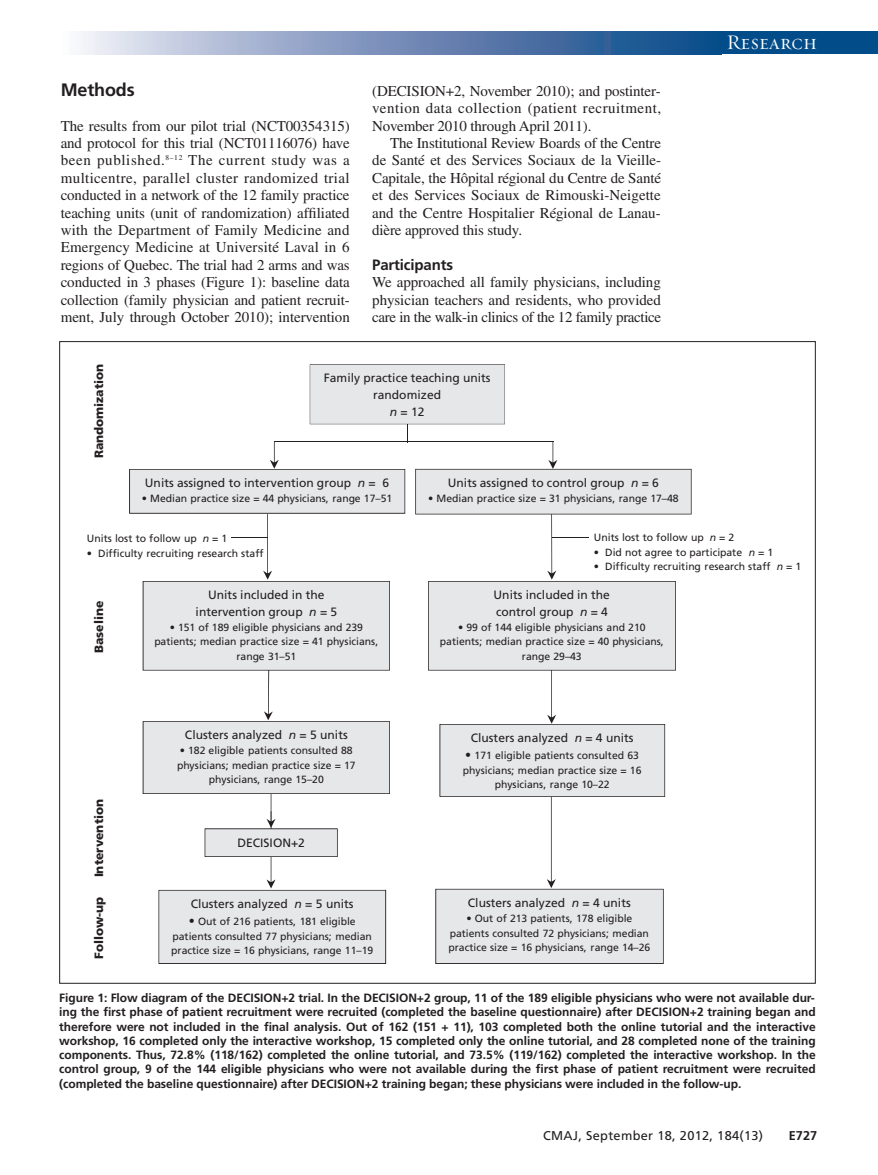
<style>
.page{position:relative;width:878px;height:1175px;background:#fff}
.page>*{position:absolute;margin:0;border:0;box-sizing:border-box;transform-origin:0 0}
.t1{font:21px "Requiem Display HTF Small Caps";letter-spacing:.005em;color:#fff}
.t2{font:700 18px "Frutiger LT Std";letter-spacing:-.01em;color:#231f20}
.t3{font:15px/17.4px "Times LT Std";letter-spacing:-.01em;color:#231f20;text-align:justify}
.t4{font:700 15px "Frutiger LT Std";letter-spacing:-.01em;color:#231f20}
.t5{font:12.75px "Frutiger LT Std";letter-spacing:.025em;color:#231f20}
.t6{font:700 12.75px "Frutiger LT Std";color:#231f20}
.t7{font:700 12px/14.2px "Frutiger LT Std";letter-spacing:-.005em;color:#231f20;text-align:justify}
.t8{font:12px/16.5px "Frutiger";color:#231f20;text-align:center}
.t9{font:900 12px "Frutiger";color:#231f20}
.t10{font:10.5px/14.5px "Frutiger";color:#231f20;text-align:center}
.s1{font-style:italic}
.s2{font-size:12px}
</style>
<div class="page">
<div style="left:715px;top:32px;width:163px;height:22px;background:#014c89"></div>
<svg style="left:81px;top:32px;width:634px;height:22px;background:#7792ba"></svg>
<svg style="left:129px;top:364px;width:562px;height:600px"></svg>
<p class="t2" style="left:61px;top:82px;width:75px">Methods</p>
<p class="t3" style="left:61px;top:118px;width:290px">The results from our pilot trial (NCT00354315) and protocol for this trial (NCT01116076) have been published.<sup>8–12</sup> The current study was a multi centre, parallel cluster randomized trial conducted in a network of the 12 family practice teaching units (unit of randomization) affiliated with the Department of Family Medicine and Emergency Medicine at Université Laval in 6 regions of Quebec. The trial had 2 arms and was conducted in 3 phases (Figure 1): baseline data collection (family physician and patient recruit&shy;ment, July through October 2010); intervention</p>
<p class="t3" style="left:372px;top:84px;width:290px">(DECISION+2, November 2010); and postinter&shy;vention data collection (patient recruitment, November 2010 through April 2011).</p>
<p class="t3" style="left:372px;top:136px;width:290px;text-indent:18px">The Institutional Review Boards of the Centre de Santé et des Services Sociaux de la Vieille-Capitale, the Hôpital régional du Centre de Santé et des Services Sociaux de Rimouski-Neigette and the Centre Hospitalier Régional de Lanau&shy;dière approved this study.</p>
<p class="t4" style="left:372px;top:258px;width:82px">Participants</p>
<p class="t3" style="left:372px;top:275px;width:290px">We approached all family physicians, including physician teachers and residents, who provided care in the walk-in clinics of the 12 family practice</p>
<p class="t9" style="left:94px;top:458px;width:96px;rotate:-90deg">Randomization</p>
<p class="t8" style="left:324px;top:371px;width:168px">Family practice teaching units randomized<br><span class="s1">n</span> = 12</p>
<p class="t8" style="left:145px;top:475px;width:245px">Units assigned to intervention group <span class="s1">n</span> = 6</p>
<p class="t10" style="left:142px;top:492px;width:252px">• Median practice size = 44 physicians, range 17–51</p>
<p class="t8" style="left:448px;top:475px;width:212px">Units assigned to control group <span class="s1">n</span> = 6</p>
<p class="t10" style="left:428px;top:492px;width:252px">• Median practice size = 31 physicians, range 17–48</p>
<h1 class="t1" style="left:726px;top:30px;width:92px">Research</h1>
<p class="t10" style="left:87px;top:532px;width:142px">Units lost to follow up <span class="s1">n</span> = 1</p>
<p class="t10" style="left:87px;top:546px;width:178px">• Difficulty recruiting research staff</p>
<p class="t9" style="left:94px;top:653px;width:54px;rotate:-90deg">Baseline</p>
<p class="t8" style="left:195px;top:587px;width:143px">Units included in the intervention group <span class="s1">n</span> = 5</p>
<p class="t10" style="left:154px;top:620px;width:225px">• 151 of 189 eligible physicians and 239 patients; median practice size = 41 physicians, range 31–51</p>
<p class="t8" style="left:185px;top:727px;width:164px">Clusters analyzed <span class="s1">n</span> = 5 units</p>
<p class="t10" style="left:177px;top:744px;width:180px">• 182 eligible patients consulted 88 physicians; median practice size = 17 physicians, range 15–20</p>
<p class="t10" style="left:594px;top:531px;width:142px">Units lost to follow up <span class="s1">n</span> = 2</p>
<p class="t10" style="left:594px;top:545px;width:181px">• Did not agree to participate <span class="s1">n</span> = 1</p>
<p class="t10" style="left:594px;top:560px;width:209px">• Difficulty recruiting research staff <span class="s1">n</span> = 1</p>
<p class="t8" style="left:493px;top:587px;width:118px;text-align:left">Units included in the control group <span class="s1">n</span> = 4</p>
<p class="t10" style="left:440px;top:620px;width:225px">• 99 of 144 eligible physicians and 210 patients; median practice size = 40 physicians, range 29–43</p>
<p class="t8" style="left:471px;top:730px;width:164px">Clusters analyzed <span class="s1">n</span> = 4 units</p>
<p class="t10" style="left:463px;top:748px;width:180px"><span class="s2">•</span> 171 eligible patients consulted 63 physicians; median practice size = 16 physicians, range 10–22</p>
<p class="t9" style="left:94px;top:877px;width:80px;rotate:-90deg">Intervention</p>
<p class="t9" style="left:94px;top:958px;width:64px;rotate:-90deg">Follow-up</p>
<p class="t7" style="left:59px;top:991px;width:758px">Figure 1: Flow diagram of the DECISION+2 trial. In the DECISION+2 group, 11 of the 189 eligible physicians who were not available dur&shy;ing the first phase of patient recruitment were recruited (completed the baseline questionnaire) after DECISION+2 training began and therefore were not included in the final analysis. Out of 162 (151 + 11), 103 completed both the online tutorial and the interactive workshop, 16 completed only the interactive workshop, 15 completed only the online tutorial, and 28 completed none of the training components. Thus, 72.8% (118/162) completed the online tutorial, and 73.5% (119/162) completed the interactive workshop. In the control group, 9 of the 144 eligible physicians who were not available during the first phase of patient recruitment were recruited (completed the baseline questionnaire) after DECISION+2 training began; these physicians were included in the follow-up.</p>
<p class="t8" style="left:237px;top:835px;width:69px">DECISION+2</p>
<p class="t8" style="left:468px;top:895px;width:164px">Clusters analyzed <span class="s1">n</span> = 4 units</p>
<p class="t10" style="left:448px;top:911px;width:203px">• Out of 213 patients, 178 eligible patients consulted 72 physicians; median practice size = 16 physicians, range 14–26</p>
<p class="t8" style="left:191px;top:896px;width:164px">Clusters analyzed <span class="s1">n</span> = 5 units</p>
<p class="t10" style="left:171px;top:914px;width:203px"><span class="s2">•</span> Out of 216 patients, 181 eligible patients consulted 77 physicians; median practice size = 16 physicians, range 11–19</p>
<p class="t5" style="left:543px;top:1130px;width:221px">CMAJ, September 18, 2012, 184(13)</p>
<p class="t6" style="left:788px;top:1130px;width:30px">E727</p>
</div>
